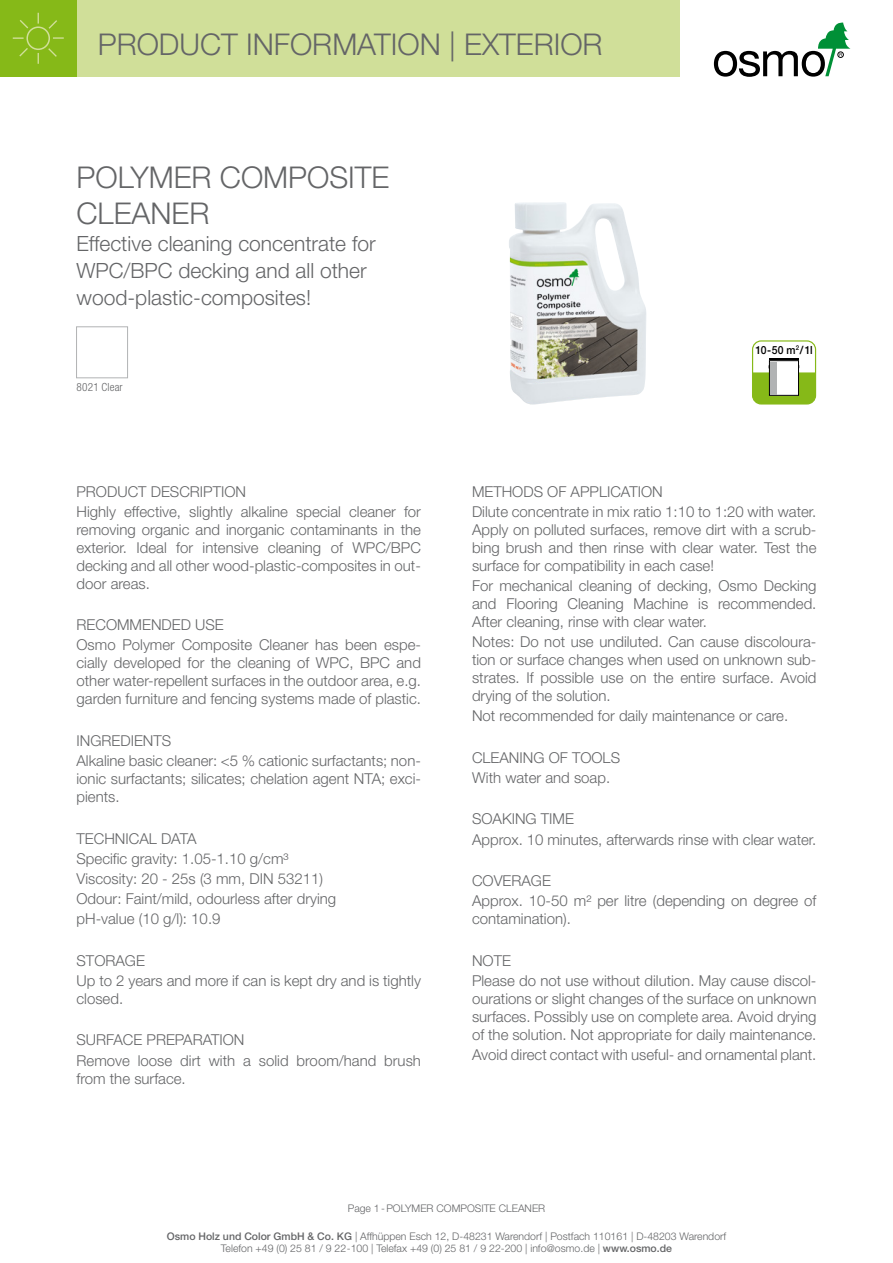
<style>
.page{position:relative;width:893px;height:1263px;background:#fff}
.page>*{position:absolute;margin:0;border:0;box-sizing:border-box;transform-origin:0 0}
.t1{font:300 30px/36px "Helvetica Neue";color:#646567}
.t2{font:300 21px/27px "Helvetica Neue";color:#646567}
.t3{font:300 15px/18px "Helvetica Neue";color:#646567}
.t4{font:500 11.25px "Helvetica Neue";color:#000;scale:.93 1}
.t5{font:300 condensed 11.25px "Helvetica Neue";letter-spacing:.015em;color:#646567}
.t6{font:300 10.5px/12.6px "Helvetica Neue";color:#646567;text-align:center}
.s1{font-weight:500}
</style>
<div class="page">
<div style="left:77px;top:0;width:603px;height:77px;background:#d0df99"></div>
<svg style="left:714px;top:23px;width:136px;height:54px"></svg>
<div style="left:0;top:0;width:77px;height:77px;background:#86b918"></div>
<svg style="left:12px;top:12px;width:52px;height:52px"></svg>
<div style="left:76px;top:327px;width:52px;height:51px;background:#fff;border:1px solid #b1b3b4"></div>
<img style="left:509px;top:202px;width:137px;height:202px">
<div style="left:752px;top:340px;width:64px;height:64px;border:1px solid #86b918;border-radius:9px"></div>
<hr style="left:769px;top:359px;width:30px;height:1px;background:#000">
<div style="left:769px;top:360px;width:30px;height:36px;border:1px solid #000"></div>
<svg style="left:753px;top:365px;width:62px;height:39px"></svg>
<div style="left:770px;top:362px;width:7px;height:32px;background:#b1b3b4"></div>
<h1 class="t1" style="left:98px;top:26px;width:506px">PRODUCT INFORMATION | EXTERIOR</h1>
<h1 class="t1" style="left:77px;top:159px;width:314px">POLYMER COMPOSITE<br>CLEANER</h1>
<h2 class="t2" style="left:77px;top:230px;width:301px">Effective cleaning concentrate for<br>WPC/BPC decking and all other wood-plastic-composites!</h2>
<p class="t5" style="left:77px;top:381px;width:48px">8021 Clear</p>
<p class="t3" style="left:77px;top:481px;width:346px;line-height:20.1px">PRODUCT DESCRIPTION<br>Highly effective, slightly alkaline special cleaner for</p>
<p class="t3" style="left:77px;top:520px;width:346px;text-align:justify">removing organic and inorganic contaminants in the exterior. Ideal for intensive cleaning of WPC/BPC decking and all other wood-plastic-composites in out&shy;door areas.</p>
<p class="t3" style="left:77px;top:614px;width:346px;line-height:20.1px">RECOMMENDED USE<br>Osmo Polymer Composite Cleaner has been espe-</p>
<p class="t3" style="left:77px;top:654px;width:346px;text-align:justify">cially developed for the cleaning of WPC, BPC and other water-repellent surfaces in the outdoor area, e.g. garden furniture and fencing systems made of plastic.</p>
<p class="t3" style="left:77px;top:730px;width:346px;line-height:20.1px">INGREDIENTS<br>Alkaline basic cleaner: &lt;5 % cationic surfactants; non-</p>
<p class="t3" style="left:77px;top:769px;width:346px">ionic surfactants; silicates; chelation agent NTA; exci&shy;pients.</p>
<p class="t4" style="left:755px;top:343px;width:63px">10-50 m<sup>2</sup>/1l</p>
<p class="t3" style="left:472px;top:481px;width:346px;line-height:20.1px">METHODS OF APPLICATION<br>Dilute concentrate in mix ratio 1:10 to 1:20 with water.</p>
<p class="t3" style="left:472px;top:520px;width:346px;text-align:justify">Apply on polluted surfaces, remove dirt with a scrub&shy;bing brush and then rinse with clear water. Test the surface for compatibility in each case!</p>
<p class="t3" style="left:472px;top:576px;width:346px;text-align:justify">For mechanical cleaning of decking, Osmo Decking and Flooring Cleaning Machine is recommended.<br>After cleaning, rinse with clear water.</p>
<p class="t3" style="left:472px;top:632px;width:346px;text-align:justify">Notes: Do not use undiluted. Can cause discoloura&shy;tion or surface changes when used on unknown sub&shy;strates. If possible use on the entire surface. Avoid drying of the solution.</p>
<p class="t3" style="left:472px;top:706px;width:318px">Not recommended for daily maintenance or care.</p>
<p class="t3" style="left:472px;top:747px;width:150px;line-height:20.1px">CLEANING OF TOOLS<br>With water and soap.</p>
<p class="t3" style="left:472px;top:810px;width:103px">SOAKING TIME</p>
<p class="t3" style="left:77px;top:829px;width:121px">TECHNICAL DATA</p>
<p class="t3" style="left:472px;top:830px;width:346px">Approx. 10 minutes, afterwards rinse with clear water.</p>
<p class="t3" style="left:77px;top:848px;width:261px;line-height:20.1px">Specific gravity: 1.05-1.10 g/cm³<br>Viscosity: 20 - 25s (3 mm, DIN 53211)<br>Odour: Faint/mild, odourless after drying pH-value (10 g/l): 10.9</p>
<p class="t3" style="left:472px;top:870px;width:346px;line-height:20.1px">COVERAGE<br>Approx. 10-50 m² per litre (depending on degree of</p>
<p class="t3" style="left:472px;top:909px;width:100px">contamination).</p>
<p class="t3" style="left:77px;top:950px;width:346px;line-height:20.1px">STORAGE<br>Up to 2 years and more if can is kept dry and is tightly</p>
<p class="t3" style="left:77px;top:989px;width:48px">closed.</p>
<p class="t3" style="left:77px;top:1030px;width:346px;line-height:20.1px">SURFACE PREPARATION<br>Remove loose dirt with a solid broom/hand brush</p>
<p class="t3" style="left:77px;top:1069px;width:111px">from the surface.</p>
<p class="t3" style="left:472px;top:950px;width:346px;line-height:20.1px">NOTE<br>Please do not use without dilution. May cause discol-</p>
<p class="t3" style="left:472px;top:989px;width:346px;text-align:justify">ourations or slight changes of the surface on unknown surfaces. Possibly use on complete area. Avoid drying of the solution. Not appropriate for daily maintenance.</p>
<p class="t3" style="left:472px;top:1045px;width:346px">Avoid direct contact with useful- and ornamental plant.</p>
<p class="t6" style="left:348px;top:1202px;width:199px">Page 1-POLYMER COMPOSITE CLEANER</p>
<p class="t6" style="left:167px;top:1229px;width:561px"><span class="s1">Osmo Holz und Color GmbH &amp; Co. KG</span> | Affhüppen Esch 12, D-48231 Warendorf | Postfach 110161 | D-48203 Warendorf<br>Telefon +49 (0) 25 81 / 9 22-100 | Telefax +49 (0) 25 81 / 9 22-200 | info@osmo.de | <span class="s1">www.osmo.de</span></p>
</div>
